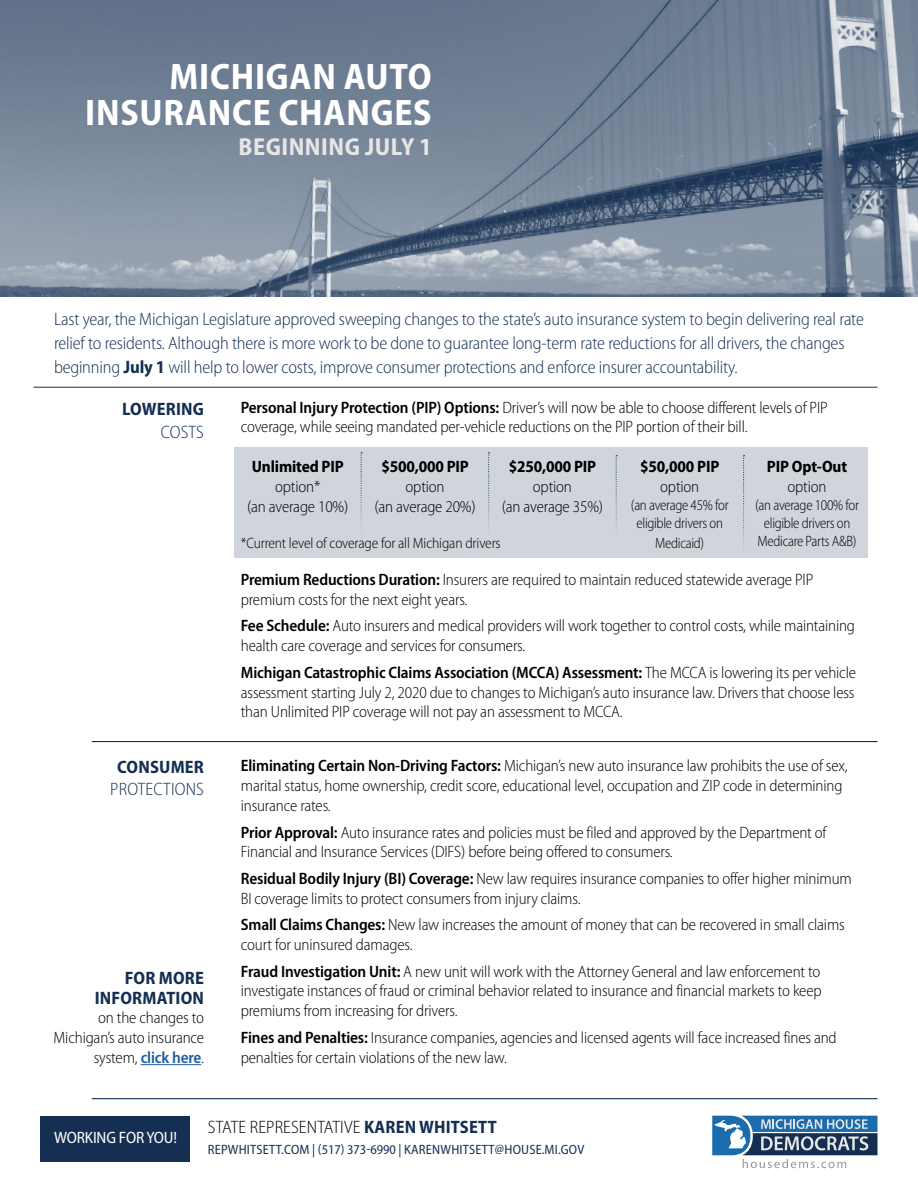
<style>
.page{position:relative;width:918px;height:1188px;background:#fff}
.page>*{position:absolute;margin:0;border:0;box-sizing:border-box;transform-origin:0 0}
.t1{font:700 semi-condensed 37.05px/36.2px "Myriad Pro";letter-spacing:.02em;color:#fff;text-align:right}
.t2{font:700 semi-condensed 24.6px "Myriad Pro";letter-spacing:.02em;color:#e7e6e6}
.t3{font:300 semi-condensed 18px/24px "Myriad Pro";letter-spacing:-.01em;color:#142f52}
.t4{font:700 semi-condensed 18px/19.8px "Myriad Pro";letter-spacing:.01em;color:#142f52;text-align:right}
.t5{font:300 semi-condensed 18px "Myriad Pro";letter-spacing:.01em;color:#000}
.t6{font:300 semi-condensed 18px "Myriad Pro";letter-spacing:.01em;color:#142f52}
.t7{font:300 semi-condensed 16.5px/19.8px "Myriad Pro";letter-spacing:-.01em;color:#000}
.t8{font:700 semi-condensed 16.5px "Myriad Pro";letter-spacing:-.01em;color:#000}
.t9{font:semi-condensed 16.5px "Myriad Pro";letter-spacing:-.01em;color:#fff}
.t10{font:300 semi-condensed 15px/18px "Myriad Pro";letter-spacing:-.02em;color:#000;text-align:center;scale:.95 1}
.t11{font:300 semi-condensed 15px "Myriad Pro";letter-spacing:-.02em;color:#000}
.t12{font:semi-condensed 13.5px "Myriad Pro";letter-spacing:.015em;color:#142f52}
.s1{font-weight:700}
.s2{font-weight:600}
.s3{font-weight:600;color:#215e9e}
.s4{font-weight:700;color:#142f52}
</style>
<div class="page">
<div style="left:234px;top:447px;width:634px;height:111px;background:#d0d5dc"></div>
<img style="left:0;top:0;width:918px;height:297px">
<div style="left:40px;top:1117px;width:150px;height:45px;background:#142f52"></div>
<hr style="left:92px;top:741px;width:785px;height:1px;background:#142f52">
<hr style="left:33px;top:387px;width:844px;height:1px;background:#142f52">
<hr style="left:92px;top:1098px;width:785px;height:1px;background:#142f52">
<svg style="left:712px;top:1116px;width:166px;height:52px"></svg>
<svg style="left:361px;top:452px;width:1px;height:77px"></svg>
<svg style="left:488px;top:452px;width:2px;height:77px"></svg>
<svg style="left:616px;top:455px;width:1px;height:77px"></svg>
<svg style="left:743px;top:455px;width:2px;height:97px"></svg>
<hr style="left:141px;top:1064px;width:60px;height:1px;background:#215e9e">
<h1 class="t1" style="left:85px;top:59px;width:348px">MICHIGAN AUTO<br>INSURANCE CHANGES</h1>
<h2 class="t2" style="left:239px;top:133px;width:195px">BEGINNING JULY 1</h2>
<p class="t3" style="left:54px;top:307px;width:811px">Last year, the Michigan Legislature approved sweeping changes to the state’s auto insurance system to begin delivering real rate relief to residents. Although there is more work to be done to guarantee long-term rate reductions for all drivers, the changes beginning <span class="s1">July 1</span> will help to lower costs, improve consumer protections and enforce insurer accountability.</p>
<p class="t4" style="left:122px;top:400px;width:83px">LOWERING</p>
<p class="t3" style="left:161px;top:420px;width:45px">COSTS</p>
<p class="t7" style="left:241px;top:398px;width:588px"><span class="s2">Personal Injury Protection (PIP) Options:</span> Driver’s will now be able to choose different levels of PIP coverage, while seeing mandated per-vehicle reductions on the PIP portion of their bill.</p>
<p class="t4" style="left:117px;top:757px;width:88px">CONSUMER</p>
<p class="t6" style="left:110px;top:779px;width:95px">PROTECTIONS</p>
<p class="t4" style="left:95px;top:968px;width:111px">FOR MORE<br>INFORMATION</p>
<p class="t7" style="left:53px;top:1008px;width:152px;text-align:right">on the changes to<br>Michigan’s auto insurance system, <span class="s3">click here</span>.</p>
<p class="t8" style="left:381px;top:457px;width:89px">$500,000 PIP</p>
<p class="t7" style="left:374px;top:477px;width:103px;text-align:center">option<br>(an average 20%)</p>
<p class="t8" style="left:509px;top:457px;width:89px">$250,000 PIP</p>
<p class="t7" style="left:502px;top:477px;width:103px;text-align:center">option<br>(an average 35%)</p>
<p class="t8" style="left:640px;top:457px;width:81px">$50,000 PIP</p>
<p class="t7" style="left:660px;top:477px;width:41px">option</p>
<p class="t10" style="left:631px;top:496px;width:104px">(an average 45% for eligible drivers on</p>
<p class="t10" style="left:655px;top:534px;width:53px">Medicaid)</p>
<p class="t8" style="left:252px;top:457px;width:94px">Unlimited PIP</p>
<p class="t7" style="left:247px;top:477px;width:103px;text-align:center">option*<br>(an average 10%)</p>
<p class="t8" style="left:767px;top:457px;width:82px">PIP Opt-Out</p>
<p class="t7" style="left:788px;top:477px;width:41px">option</p>
<p class="t10" style="left:755px;top:496px;width:111px">(an average 100% for eligible drivers on</p>
<p class="t11" style="left:241px;top:535px;width:261px">*Current level of coverage for all Michigan drivers</p>
<p class="t10" style="left:758px;top:532px;width:106px">Medicare Parts A&amp;B)</p>
<p class="t7" style="left:241px;top:570px;width:574px"><span class="s2">Premium Reductions Duration:</span> Insurers are required to maintain reduced statewide average PIP premium costs for the next eight years.</p>
<p class="t7" style="left:241px;top:616px;width:616px"><span class="s2">Fee Schedule:</span> Auto insurers and medical providers will work together to control costs, while maintaining health care coverage and services for consumers.</p>
<p class="t7" style="left:241px;top:663px;width:617px;text-align:justify"><span class="s2">Michigan Catastrophic Claims Association (MCCA) Assessment:</span> The MCCA is lowering its per vehicle assessment starting July 2, 2020 due to changes to Michigan’s auto insurance law. Drivers that choose less than Unlimited PIP coverage will not pay an assessment to MCCA.</p>
<p class="t7" style="left:241px;top:756px;width:608px"><span class="s2">Eliminating Certain Non-Driving Factors:</span> Michigan’s new auto insurance law prohibits the use of sex, marital status, home ownership, credit score, educational level, occupation and ZIP code in determining insurance rates.</p>
<p class="t7" style="left:241px;top:823px;width:587px"><span class="s2">Prior Approval:</span> Auto insurance rates and policies must be filed and approved by the Department of<br>Financial and Insurance Services (DIFS) before being offered to consumers.</p>
<p class="t7" style="left:241px;top:869px;width:613px"><span class="s2">Residual Bodily Injury (BI) Coverage:</span> New law requires insurance companies to offer higher minimum<br>BI coverage limits to protect consumers from injury claims.</p>
<p class="t7" style="left:241px;top:915px;width:606px"><span class="s2">Small Claims Changes:</span> New law increases the amount of money that can be recovered in small claims court for uninsured damages.</p>
<p class="t7" style="left:241px;top:962px;width:582px;text-align:justify"><span class="s2">Fraud Investigation Unit:</span> A new unit will work with the Attorney General and law enforcement to investigate instances of fraud or criminal behavior related to insurance and financial markets to keep premiums from increasing for drivers.</p>
<p class="t7" style="left:241px;top:1028px;width:597px"><span class="s2">Fines and Penalties:</span> Insurance companies, agencies and licensed agents will face increased fines and penalties for certain violations of the new law.</p>
<p class="t9" style="left:54px;top:1129px;width:125px">WORKING FOR YOU!</p>
<p class="t5" style="left:208px;top:1117px;width:290px">STATE REPRESENTATIVE <span class="s4">KAREN WHITSETT</span></p>
<p class="t12" style="left:208px;top:1142px;width:378px">REPWHITSETT.COM | (517) 373-6990 | KARENWHITSETT@HOUSE.MI.GOV</p>
</div>
